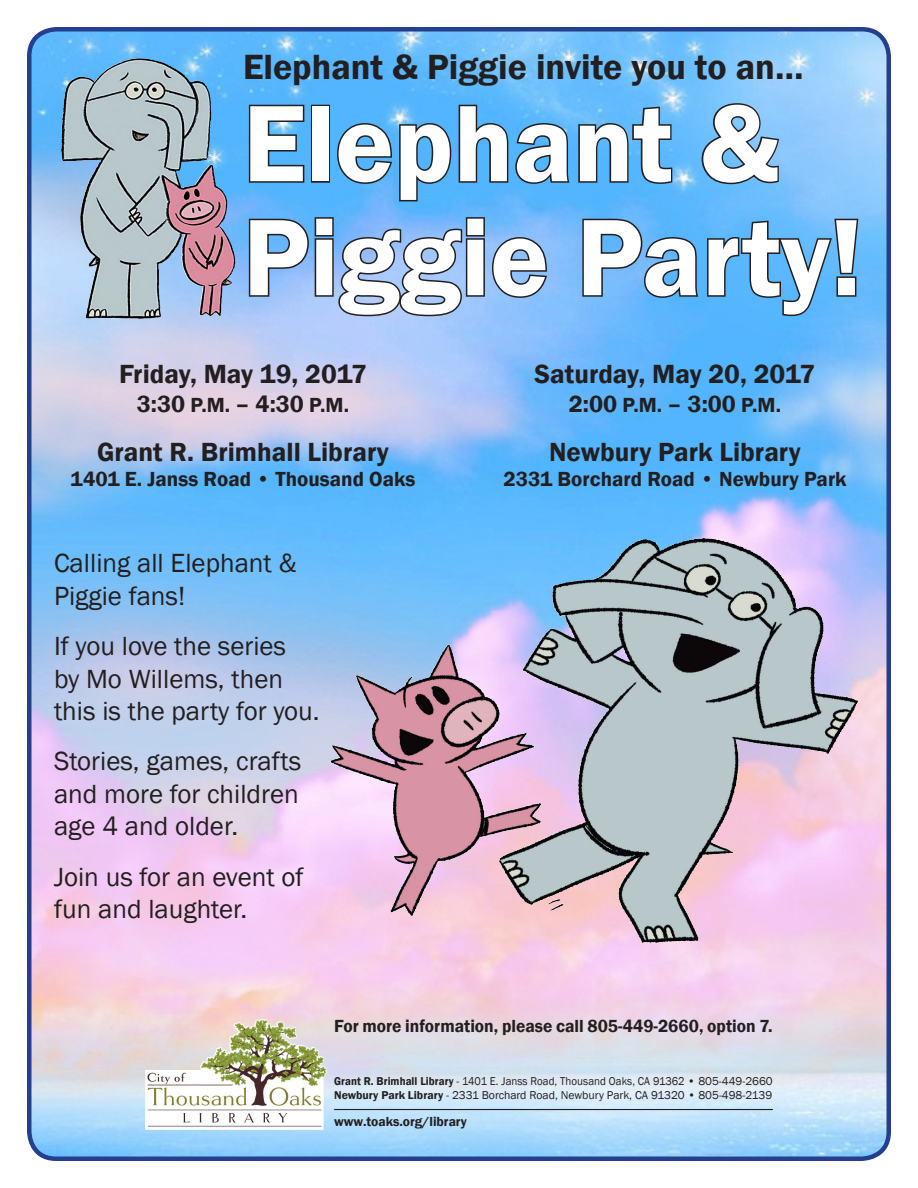
<style>
.page{position:relative;width:918px;height:1188px;background:#fff}
.page>*{position:absolute;margin:0;border:0;box-sizing:border-box;transform-origin:0 0}
.t1{font:600 112.5px "Franklin Gothic";color:#fff}
.t2{font:600 36px "Franklin Gothic";color:#231f20}
.t3{font:27px/32.4px "Franklin Gothic";color:#231f20}
.t4{font:600 27px "Franklin Gothic";color:#231f20}
.t5{font:600 24px "Franklin Gothic";color:#231f20}
.t6{font:600 21px "Franklin Gothic";color:#231f20}
.t7{font:600 18px "Franklin Gothic";color:#231f20}
.t8{font:600 13.5px "Franklin Gothic";color:#231f20}
.t9{font:11.7px "Franklin Gothic";color:#231f20;scale:.93 1}
.t10{font:11.7px "Franklin Gothic";color:#231f20}
.s1{font-size:21px}
.s2{font-weight:600}
</style>
<div class="page">
<img style="left:29px;top:29px;width:860px;height:1130px">
<img style="left:61px;top:59px;width:74px;height:127px">
<svg style="left:247px;top:103px;width:59px;height:81px;background:#4c92c8"></svg>
<div style="left:311px;top:105px;width:19px;height:78px;border:3px solid #231f20"></div>
<svg style="left:336px;top:103px;width:338px;height:100px;background:#4f9eda"></svg>
<svg style="left:700px;top:102px;width:81px;height:84px;background:#69a2d1"></svg>
<svg style="left:247px;top:216px;width:302px;height:102px;background:#7ba1d1"></svg>
<svg style="left:581px;top:217px;width:279px;height:101px;background:#579ed8"></svg>
<img style="left:552px;top:538px;width:151px;height:79px">
<hr style="left:334px;top:1109px;width:439px;height:1px;background:#231f20">
<img style="left:222px;top:1019px;width:39px;height:34px">
<p class="t2" style="left:243px;top:45px;width:562px">Elephant &amp; Piggie invite you to an…</p>
<p class="t1" style="left:243px;top:74px;width:538px">Elephant &amp;</p>
<p class="t1" style="left:243px;top:188px;width:621px">Piggie Party!</p>
<p class="t4" style="left:119px;top:358px;width:249px">Friday, May 19, 2017</p>
<p class="t5" style="left:137px;top:389px;width:214px">3:30 <span class="s1">P.M.</span> – 4:30 <span class="s1">P.M.</span></p>
<p class="t4" style="left:97px;top:435px;width:293px">Grant R. Brimhall Library</p>
<p class="t6" style="left:71px;top:466px;width:346px">1401 E. Janss Road • Thousand Oaks</p>
<p class="t3" style="left:54px;top:548px;width:244px">Calling all Elephant &amp;<br>Piggie fans!</p>
<p class="t3" style="left:54px;top:631px;width:234px">If you love the series</p>
<p class="t3" style="left:54px;top:663px;width:267px">by Mo Willems, then this is the party for you.</p>
<p class="t3" style="left:54px;top:746px;width:249px;text-align:justify">Stories, games, crafts and more for children age 4 and older.</p>
<p class="t3" style="left:54px;top:861px;width:251px">Join us for an event of fun and laughter.</p>
<p class="t4" style="left:535px;top:358px;width:282px">Saturday, May 20, 2017</p>
<p class="t5" style="left:569px;top:389px;width:214px">2:00 <span class="s1">P.M.</span> – 3:00 <span class="s1">P.M.</span></p>
<p class="t4" style="left:549px;top:435px;width:253px">Newbury Park Library</p>
<p class="t6" style="left:503px;top:466px;width:345px">2331 Borchard Road • Newbury Park</p>
<p class="t7" style="left:334px;top:1015px;width:440px">For more information, please call 805-449-2660, option 7.</p>
<p class="t9" style="left:334px;top:1074px;width:473px"><span class="s2">Grant R. Brimhall Library</span> - 1401 E. Janss Road, Thousand Oaks, CA 91362 • 805-449-2660</p>
<p class="t10" style="left:334px;top:1088px;width:440px"><span class="s2">Newbury Park Library</span> - 2331 Borchard Road, Newbury Park, CA 91320 • 805-498-2139</p>
<p class="t8" style="left:334px;top:1113px;width:134px">www.toaks.org/library</p>
</div>
